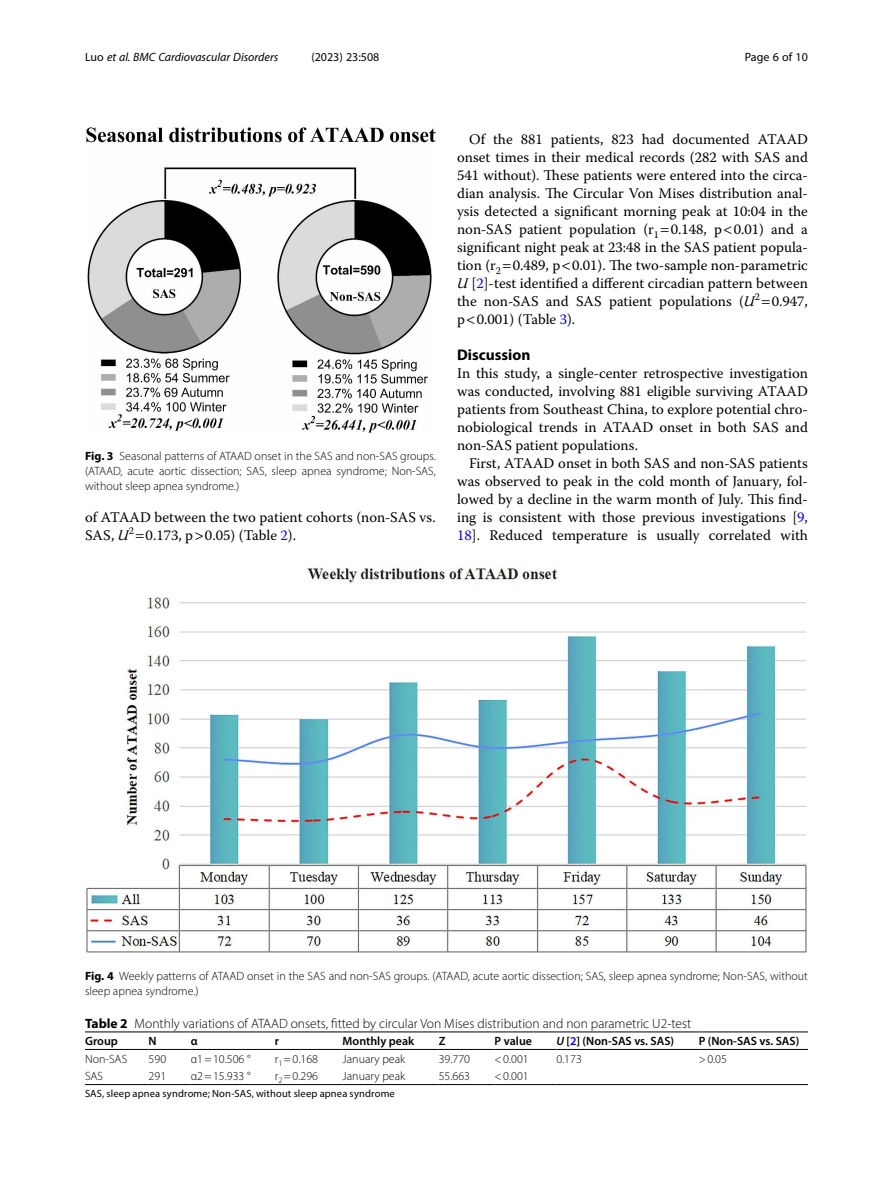
<style>
.page{position:relative;width:893px;height:1191px;background:#fff}
.page>*{position:absolute;margin:0;border:0;box-sizing:border-box;transform-origin:0 0}
.Head_1{font:700 15.45px "Myriad Pro";color:#000}
.Body_Text_Indent{font:14.7px/18px "Warnock Pro";color:#000;text-align:justify}
.Body_Text{font:14.7px/18px "Warnock Pro";color:#000}
.Table_Caption{font:300 13.5px "Myriad Pro";color:#000}
.Figure_Caption{font:300 12px/15px "Myriad Pro";color:#000}
.Table_Body{font:300 12px "Myriad Pro";color:#000}
.Table_Head{font:600 12px "Myriad Pro";color:#000}
.t1{font:italic 12px "Myriad Pro";color:#000}
.t2{font:12px "Myriad Pro";color:#000}
.Table_Footnote{font:10.5px "Myriad Pro";letter-spacing:.015em;color:#000}
.s1{font-style:normal}
.s2{font-weight:700}
.s3{font-style:italic}
.s4{color:#00f}
</style>
<div class="page">
<hr style="left:556px;top:1084px;width:143px;height:1px;background:#000">
<hr style="left:699px;top:1084px;width:109px;height:1px;background:#000">
<hr style="left:85px;top:1049px;width:64px;height:1px;background:#000">
<hr style="left:149px;top:1031px;width:42px;height:1px;background:#000">
<hr style="left:149px;top:1049px;width:42px;height:1px;background:#000">
<hr style="left:191px;top:1031px;width:84px;height:1px;background:#000">
<hr style="left:191px;top:1049px;width:84px;height:1px;background:#000">
<hr style="left:275px;top:1031px;width:68px;height:1px;background:#000">
<hr style="left:275px;top:1049px;width:68px;height:1px;background:#000">
<hr style="left:343px;top:1031px;width:96px;height:1px;background:#000">
<hr style="left:343px;top:1049px;width:96px;height:1px;background:#000">
<hr style="left:439px;top:1031px;width:56px;height:1px;background:#000">
<hr style="left:439px;top:1049px;width:56px;height:1px;background:#000">
<hr style="left:495px;top:1031px;width:61px;height:1px;background:#000">
<hr style="left:495px;top:1049px;width:61px;height:1px;background:#000">
<hr style="left:556px;top:1031px;width:143px;height:1px;background:#000">
<hr style="left:556px;top:1049px;width:143px;height:1px;background:#000">
<hr style="left:699px;top:1031px;width:109px;height:1px;background:#000">
<hr style="left:699px;top:1049px;width:109px;height:1px;background:#000">
<hr style="left:149px;top:1084px;width:42px;height:1px;background:#000">
<hr style="left:191px;top:1084px;width:84px;height:1px;background:#000">
<hr style="left:275px;top:1084px;width:68px;height:1px;background:#000">
<hr style="left:343px;top:1084px;width:96px;height:1px;background:#000">
<hr style="left:439px;top:1084px;width:56px;height:1px;background:#000">
<hr style="left:495px;top:1084px;width:61px;height:1px;background:#000">
<hr style="left:85px;top:1084px;width:64px;height:1px;background:#000">
<hr style="left:85px;top:1031px;width:64px;height:1px;background:#000">
<img style="left:86px;top:567px;width:721px;height:386px">
<img style="left:86px;top:127px;width:350px;height:306px">
<p class="t1" style="left:85px;top:50px;width:195px"><span class="s1">Luo</span> et al. BMC Cardiovascular Disorders</p>
<p class="t2" style="left:311px;top:50px;width:70px">(2023) 23:508</p>
<p class="t2" style="left:745px;top:50px;width:65px">Page 6 of 10</p>
<p class="Figure_Caption" style="left:85px;top:448px;width:352px;text-align:justify"><span class="s2">Fig. 3</span> Seasonal patterns of ATAAD onset in the SAS and non-SAS groups. (ATAAD, acute aortic dissection; SAS, sleep apnea syndrome; Non-SAS, without sleep apnea syndrome.)</p>
<p class="Body_Text" style="left:85px;top:508px;width:352px">of ATAAD between the two patient cohorts (non-SAS vs.<br>SAS, <span class="s3">U</span><sup>2</sup> 0.173, p 0.05) (Table <span class="s4">2</span>).</p>
<p class="Body_Text_Indent" style="left:457px;top:130px;width:352px;text-indent:12px">Of the 881 patients, 823 had documented ATAAD onset times in their medical records (282 with SAS and 541 without). These patients were entered into the circa&shy;dian analysis. The Circular Von Mises distribution anal&shy;ysis detected a significant morning peak at 10:04 in the non-SAS patient population (r<sub>1</sub> 0.148, p 0.01) and a significant night peak at 23:48 in the SAS patient popula&shy;tion (r<sub>2</sub> 0.489, p 0.01). The two-sample non-parametric <span class="s3">U</span> [<span class="s4">2</span>]-test identified a different circadian pattern between the non-SAS and SAS patient populations (<span class="s3">U</span><sup>2</sup> 0.947, p 0.001) (Table <span class="s4">3</span>).</p>
<p class="Head_1" style="left:457px;top:345px;width:75px">Discussion</p>
<p class="Body_Text" style="left:457px;top:364px;width:352px;text-align:justify">In this study, a single-center retrospective investigation was conducted, involving 881 eligible surviving ATAAD patients from Southeast China, to explore potential chro&shy;nobiological trends in ATAAD onset in both SAS and non-SAS patient populations.</p>
<p class="Body_Text_Indent" style="left:457px;top:454px;width:352px;text-indent:12px">First, ATAAD onset in both SAS and non-SAS patients was observed to peak in the cold month of January, fol&shy;lowed by a decline in the warm month of July. This find&shy;ing is consistent with those previous investigations [<span class="s4">9</span>, <span class="s4">18</span>]. Reduced temperature is usually correlated with</p>
<p class="Figure_Caption" style="left:85px;top:968px;width:724px"><span class="s2">Fig. 4</span> Weekly patterns of ATAAD onset in the SAS and non-SAS groups. (ATAAD, acute aortic dissection; SAS, sleep apnea syndrome; Non-SAS, without sleep apnea syndrome.)</p>
<p class="Table_Caption" style="left:85px;top:1015px;width:608px"><span class="s2">Table 2</span> Monthly variations of ATAAD onsets, fitted by circular Von Mises distribution and non parametric U2-test</p>
<p class="Table_Head" style="left:85px;top:1033px;width:34px">Group</p>
<p class="Table_Head" style="left:149px;top:1033px;width:10px">N</p>
<p class="Table_Head" style="left:191px;top:1033px;width:8px">α</p>
<p class="Table_Head" style="left:275px;top:1033px;width:6px">r</p>
<p class="Table_Head" style="left:343px;top:1033px;width:73px">Monthly peak</p>
<p class="Table_Head" style="left:439px;top:1033px;width:8px">Z</p>
<p class="Table_Head" style="left:495px;top:1033px;width:39px">P value</p>
<p class="Table_Head" style="left:556px;top:1033px;width:119px"><span class="s3">U</span> [<span class="s4">2</span>] (Non-SAS vs. SAS)</p>
<p class="Table_Head" style="left:699px;top:1033px;width:102px">P (Non-SAS vs. SAS)</p>
<p class="Table_Body" style="left:85px;top:1051px;width:44px">Non-SAS</p>
<p class="Table_Body" style="left:149px;top:1051px;width:19px">590</p>
<p class="Table_Body" style="left:191px;top:1051px;width:61px">α1=10.506 °</p>
<p class="Table_Body" style="left:275px;top:1051px;width:45px">r<sub>1</sub> =0.168</p>
<p class="Table_Body" style="left:343px;top:1051px;width:64px">January peak</p>
<p class="Table_Body" style="left:439px;top:1051px;width:33px">39.770</p>
<p class="Table_Body" style="left:495px;top:1051px;width:36px">&lt;0.001</p>
<p class="Table_Body" style="left:556px;top:1051px;width:27px">0.173</p>
<p class="Table_Body" style="left:699px;top:1051px;width:30px">&gt;0.05</p>
<p class="Table_Body" style="left:85px;top:1069px;width:20px">SAS</p>
<p class="Table_Body" style="left:149px;top:1069px;width:19px">291</p>
<p class="Table_Body" style="left:191px;top:1069px;width:61px">α2=15.933 °</p>
<p class="Table_Body" style="left:275px;top:1069px;width:45px">r<sub>2</sub> =0.296</p>
<p class="Table_Body" style="left:343px;top:1069px;width:64px">January peak</p>
<p class="Table_Body" style="left:439px;top:1069px;width:33px">55.663</p>
<p class="Table_Body" style="left:495px;top:1069px;width:36px">&lt;0.001</p>
<p class="Table_Footnote" style="left:85px;top:1086px;width:311px">SAS, sleep apnea syndrome; Non-SAS, without sleep apnea syndrome</p>
</div>
